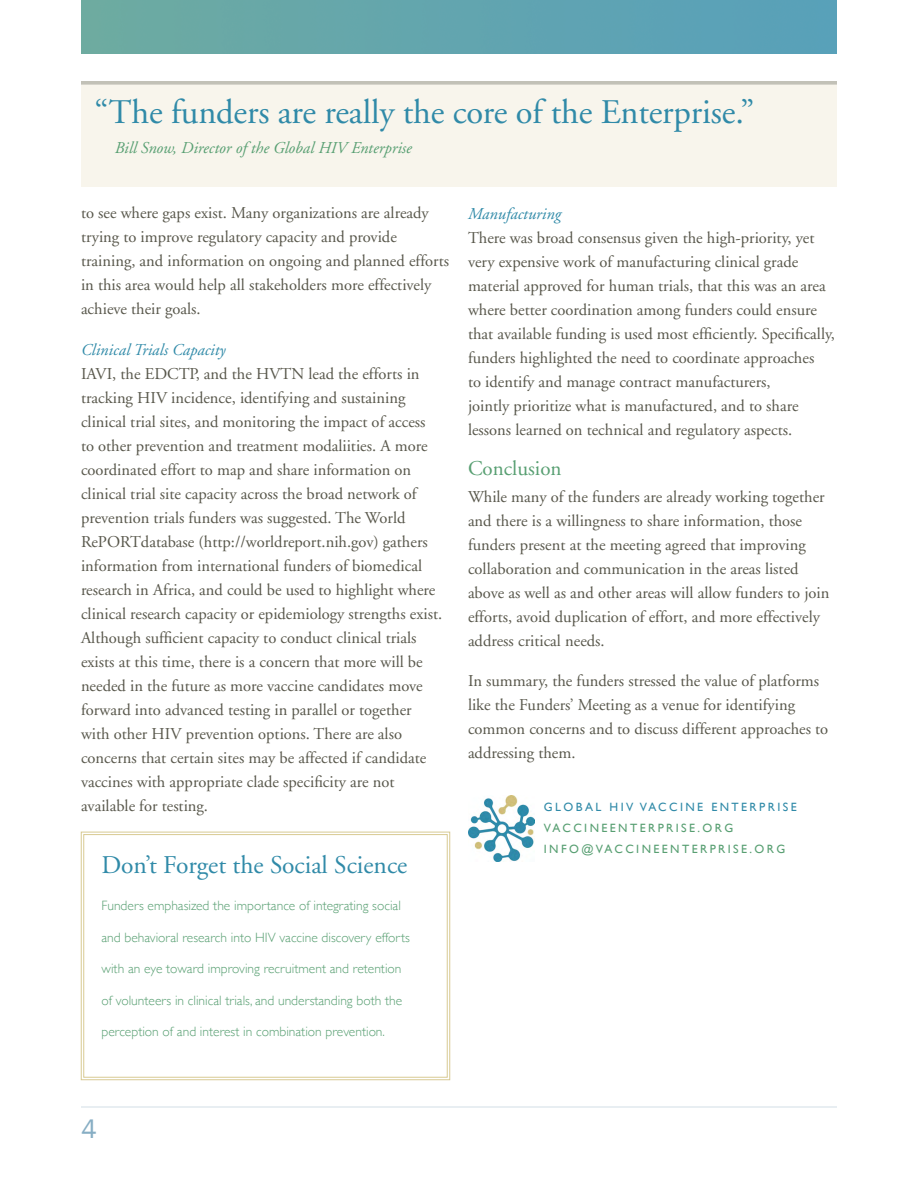
<style>
.page{position:relative;width:918px;height:1188px;background:#fff}
.page>*{position:absolute;margin:0;border:0;box-sizing:border-box;transform-origin:0 0}
.t1{font:34.5px "Adobe Garamond";letter-spacing:-.005em;color:#308aa8}
.t2{font:27px "Franklin Gothic";color:#87aec4}
.t3{font:25.5px "Adobe Garamond";color:#308aa8}
.t4{font:21px "Adobe Garamond";color:#589f72}
.t5{font:16.5px/24px "Adobe Garamond";color:#58574b}
.t6{font:italic 16.5px "Adobe Garamond";color:#589f72}
.t7{font:italic 16.5px "Adobe Garamond";color:#308aa8}
.t8{font:300 13.5px "Gill Sans";color:#589f72}
.t9{font:12px "Gill Sans";letter-spacing:.2em;color:#589f72}
.t10{font:12px "Gill Sans";letter-spacing:.2em;color:#308aa8}
</style>
<div class="page">
<img style="left:81px;top:0;width:756px;height:54px">
<hr style="left:81px;top:1107px;width:756px;height:1px;background:#d3dee7">
<div style="left:81px;top:81px;width:756px;height:106px;background:#f8f5ec"></div>
<svg style="left:81px;top:832px;width:369px;height:248px"></svg>
<div style="left:84px;top:834px;width:364px;height:244px;border:1px solid #d8ca93"></div>
<svg style="left:81px;top:81px;width:756px;height:4px;background:#c7c6bc"></svg>
<img style="left:468px;top:796px;width:66px;height:65px">
<h1 class="t1" style="left:94px;top:94px;width:661px">“The funders are really the core of the Enterprise.”</h1>
<p class="t6" style="left:115px;top:139px;width:299px">Bill Snow, Director of the Global HIV Enterprise</p>
<p class="t5" style="left:81px;top:202px;width:370px">to see where gaps exist. Many organizations are already trying to improve regulatory capacity and provide training, and information on ongoing and planned efforts in this area would help all stakeholders more effectively achieve their goals.</p>
<p class="t7" style="left:81px;top:341px;width:146px">Clinical Trials Capacity</p>
<p class="t5" style="left:81px;top:362px;width:363px">IAVI, the EDCTP, and the HVTN lead the efforts in tracking HIV incidence, identifying and sustaining clinical trial sites, and monitoring the impact of access to other prevention and treatment modaliities. A more coordinated effort to map and share information on clinical trial site capacity across the broad network of prevention trials funders was suggested. The World RePORTdatabase (http://worldreport.nih.gov) gathers information from international funders of biomedical research in Africa, and could be used to highlight where clinical research capacity or epidemiology strengths exist.<br>Although sufficient capacity to conduct clinical trials exists at this time, there is a concern that more will be needed in the future as more vaccine candidates move forward into advanced testing in parallel or together with other HIV prevention options. There are also concerns that certain sites may be affected if candidate vaccines with appropriate clade specificity are not available for testing.</p>
<h3 class="t3" style="left:102px;top:851px;width:307px">Don’t Forget the Social Science</h3>
<p class="t8" style="left:102px;top:895px;width:301px">Funders emphasized the importance of integrating social</p>
<p class="t8" style="left:102px;top:927px;width:310px">and behavioral research into HIV vaccine discovery efforts</p>
<p class="t8" style="left:102px;top:958px;width:302px">with an eye toward improving recruitment and retention</p>
<p class="t8" style="left:102px;top:990px;width:302px">of volunteers in clinical trials, and understanding both the</p>
<p class="t8" style="left:102px;top:1021px;width:285px">perception of and interest in combination prevention.</p>
<p class="t7" style="left:468px;top:204px;width:94px">Manufacturing</p>
<p class="t5" style="left:468px;top:226px;width:369px">There was broad consensus given the high-priority, yet very expensive work of manufacturing clinical grade material approved for human trials, that this was an area where better coordination among funders could ensure that available funding is used most efficiently. Specifically, funders highlighted the need to coordinate approaches<br>to identify and manage contract manufacturers,<br>jointly prioritize what is manufactured, and to share lessons learned on technical and regulatory aspects.</p>
<p class="t4" style="left:468px;top:457px;width:95px">Conclusion</p>
<p class="t5" style="left:468px;top:485px;width:363px">While many of the funders are already working together and there is a willingness to share information, those funders present at the meeting agreed that improving collaboration and communication in the areas listed above as well as and other areas will allow funders to join efforts, avoid duplication of effort, and more effectively address critical needs.</p>
<p class="t5" style="left:468px;top:670px;width:362px">In summary, the funders stressed the value of platforms like the Funders’ Meeting as a venue for identifying common concerns and to discuss different approaches to addressing them.</p>
<p class="t10" style="left:544px;top:800px;width:115px">GLO BA L HIV VACCIN</p>
<p class="t10" style="left:697px;top:800px;width:61px">E EN TERPRIS</p>
<p class="t10" style="left:791px;top:800px;width:7px">E</p>
<p class="t9" style="left:544px;top:821px;width:11px">VACCIN</p>
<p class="t9" style="left:601px;top:821px;width:56px">EEN TERPRIS</p>
<p class="t9" style="left:689px;top:821px;width:46px">E.OR G</p>
<p class="t9" style="left:544px;top:842px;width:10px">INFO</p>
<p class="t9" style="left:581px;top:842px;width:25px">@VACCIN</p>
<p class="t9" style="left:653px;top:842px;width:56px">EEN TERPRIS</p>
<p class="t9" style="left:741px;top:842px;width:46px">E.OR G</p>
<h2 class="t2" style="left:81px;top:1113px;width:17px">4</h2>
</div>
